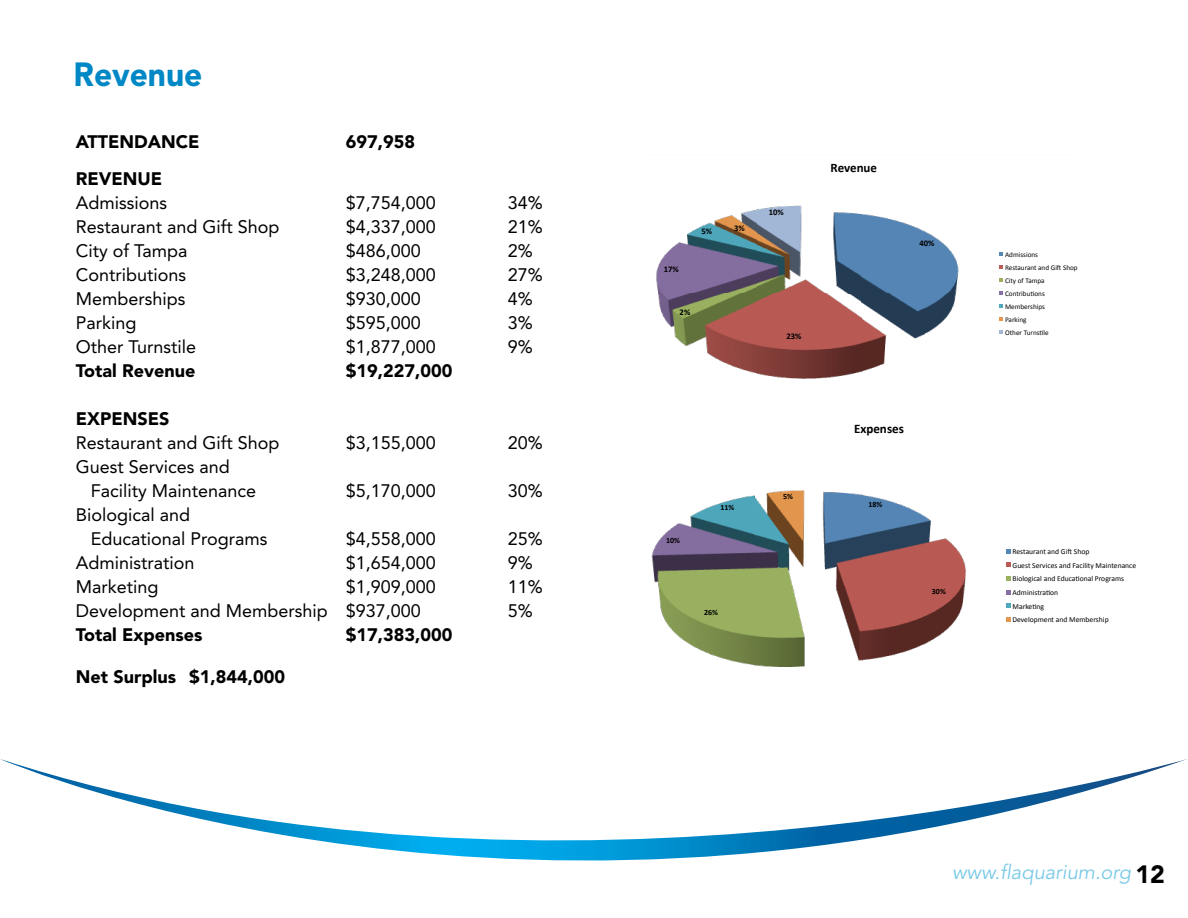
<style>
.page{position:relative;width:1188px;height:918px;background:#fff}
.page>*{position:absolute;margin:0;border:0;box-sizing:border-box;transform-origin:0 0}
.t1{font:900 33.3px "Avenir";color:#0087c5;scale:.95 1}
.t2{font:italic 20.1px "Avenir";color:#79c9e8}
.t3{font:18px/24px "Avenir";color:#000}
.t4{font:900 18px "Avenir";color:#000}
.t5{font:700 13.05px "Calibri";color:#000}
.t6{font:700 12.9px "Calibri";letter-spacing:-.005em;color:#000}
.t7{font:700 8.55px "Calibri";color:#000}
.t8{font:700 7.95px "Calibri";color:#000}
.t9{font:7.65px/13.5px "Calibri";color:#000}
.t10{font:7.2px/13px "Calibri";color:#000}
.s1{font-weight:900;font-style:normal;font-size:24.9px;color:#000}
</style>
<div class="page">
<svg style="left:0;top:759px;width:1187px;height:102px"></svg>
<svg style="left:656px;top:205px;width:347px;height:174px"></svg>
<svg style="left:651px;top:490px;width:360px;height:177px"></svg>
<h1 class="t1" style="left:74px;top:54px;width:137px">Revenue</h1>
<p class="t4" style="left:76px;top:130px;width:125px">ATTENDANCE</p>
<p class="t4" style="left:346px;top:130px;width:71px">697,958</p>
<p class="t4" style="left:76px;top:168px;width:88px">REVENUE</p>
<p class="t3" style="left:76px;top:191px;width:93px">Admissions</p>
<p class="t3" style="left:346px;top:191px;width:92px">$7,754,000</p>
<p class="t3" style="left:508px;top:191px;width:37px">34%</p>
<p class="t3" style="left:76px;top:215px;width:205px">Restaurant and Gift Shop</p>
<p class="t3" style="left:346px;top:215px;width:92px">$4,337,000</p>
<p class="t3" style="left:508px;top:215px;width:37px">21%</p>
<p class="t3" style="left:76px;top:239px;width:113px">City of Tampa</p>
<p class="t3" style="left:346px;top:239px;width:77px">$486,000</p>
<p class="t3" style="left:508px;top:239px;width:27px">2%</p>
<p class="t3" style="left:76px;top:263px;width:112px">Contributions</p>
<p class="t3" style="left:346px;top:263px;width:92px">$3,248,000</p>
<p class="t3" style="left:508px;top:263px;width:37px">27%</p>
<p class="t3" style="left:76px;top:287px;width:111px">Memberships</p>
<p class="t3" style="left:346px;top:287px;width:77px">$930,000</p>
<p class="t3" style="left:508px;top:287px;width:27px">4%</p>
<p class="t3" style="left:76px;top:311px;width:62px">Parking</p>
<p class="t3" style="left:346px;top:311px;width:77px">$595,000</p>
<p class="t3" style="left:508px;top:311px;width:27px">3%</p>
<p class="t3" style="left:76px;top:335px;width:122px">Other Turnstile</p>
<p class="t3" style="left:346px;top:335px;width:92px">$1,877,000</p>
<p class="t3" style="left:508px;top:335px;width:27px">9%</p>
<p class="t4" style="left:76px;top:360px;width:121px">Total Revenue</p>
<p class="t4" style="left:346px;top:360px;width:108px">$19,227,000</p>
<p class="t4" style="left:76px;top:408px;width:95px">EXPENSES</p>
<p class="t3" style="left:76px;top:431px;width:205px">Restaurant and Gift Shop</p>
<p class="t3" style="left:346px;top:431px;width:92px">$3,155,000</p>
<p class="t3" style="left:508px;top:431px;width:37px">20%</p>
<p class="t3" style="left:91px;top:455px;width:167px;text-indent:-15px">Guest Services and<br>Facility Maintenance</p>
<p class="t3" style="left:346px;top:479px;width:92px">$5,170,000</p>
<p class="t3" style="left:508px;top:479px;width:37px">30%</p>
<p class="t3" style="left:91px;top:503px;width:178px;text-indent:-15px">Biological and<br>Educational Programs</p>
<p class="t3" style="left:346px;top:527px;width:92px">$4,558,000</p>
<p class="t3" style="left:508px;top:527px;width:37px">25%</p>
<p class="t3" style="left:76px;top:551px;width:120px">Administration</p>
<p class="t3" style="left:346px;top:551px;width:92px">$1,654,000</p>
<p class="t3" style="left:508px;top:551px;width:27px">9%</p>
<p class="t3" style="left:76px;top:575px;width:84px">Marketing</p>
<p class="t3" style="left:346px;top:575px;width:92px">$1,909,000</p>
<p class="t3" style="left:508px;top:575px;width:37px">11%</p>
<p class="t3" style="left:76px;top:599px;width:347px">Development and Membership $937,000</p>
<p class="t3" style="left:508px;top:599px;width:27px">5%</p>
<p class="t4" style="left:76px;top:624px;width:128px">Total Expenses</p>
<p class="t4" style="left:346px;top:624px;width:108px">$17,383,000</p>
<p class="t4" style="left:76px;top:666px;width:211px">Net Surplus $1,844,000</p>
<p class="t7" style="left:664px;top:264px;width:17px">17%</p>
<p class="t7" style="left:701px;top:226px;width:12px">5%</p>
<p class="t7" style="left:680px;top:307px;width:12px">2%</p>
<p class="t7" style="left:734px;top:223px;width:12px">3%</p>
<p class="t7" style="left:769px;top:207px;width:17px">10%</p>
<p class="t7" style="left:787px;top:331px;width:17px">23%</p>
<p class="t6" style="left:831px;top:160px;width:48px">Revenue</p>
<p class="t7" style="left:920px;top:237px;width:17px">40%</p>
<p class="t8" style="left:666px;top:535px;width:15px">10%</p>
<p class="t8" style="left:721px;top:503px;width:15px">11%</p>
<p class="t8" style="left:704px;top:608px;width:15px">26%</p>
<p class="t8" style="left:783px;top:491px;width:11px">5%</p>
<p class="t5" style="left:854px;top:421px;width:51px">Expenses</p>
<p class="t8" style="left:868px;top:499px;width:15px">18%</p>
<p class="t8" style="left:932px;top:587px;width:15px">30%</p>
<p class="t10" style="left:1005px;top:248px;width:74px">Admissions<br>Restaurant and Gi0 Shop<br>City of Tampa<br>Contribu9ons<br>Memberships<br>Parking<br>Other Turns9le</p>
<p class="t9" style="left:1013px;top:545px;width:125px">Restaurant and Gi- Shop<br>Guest Services and Facility Maintenance<br>Biological and Educa;onal Programs<br>Administra;on<br>Marke;ng<br>Development and Membership</p>
<p class="t2" style="left:952px;top:861px;width:214px">www.flaquarium.org <span class="s1">12</span></p>
</div>
